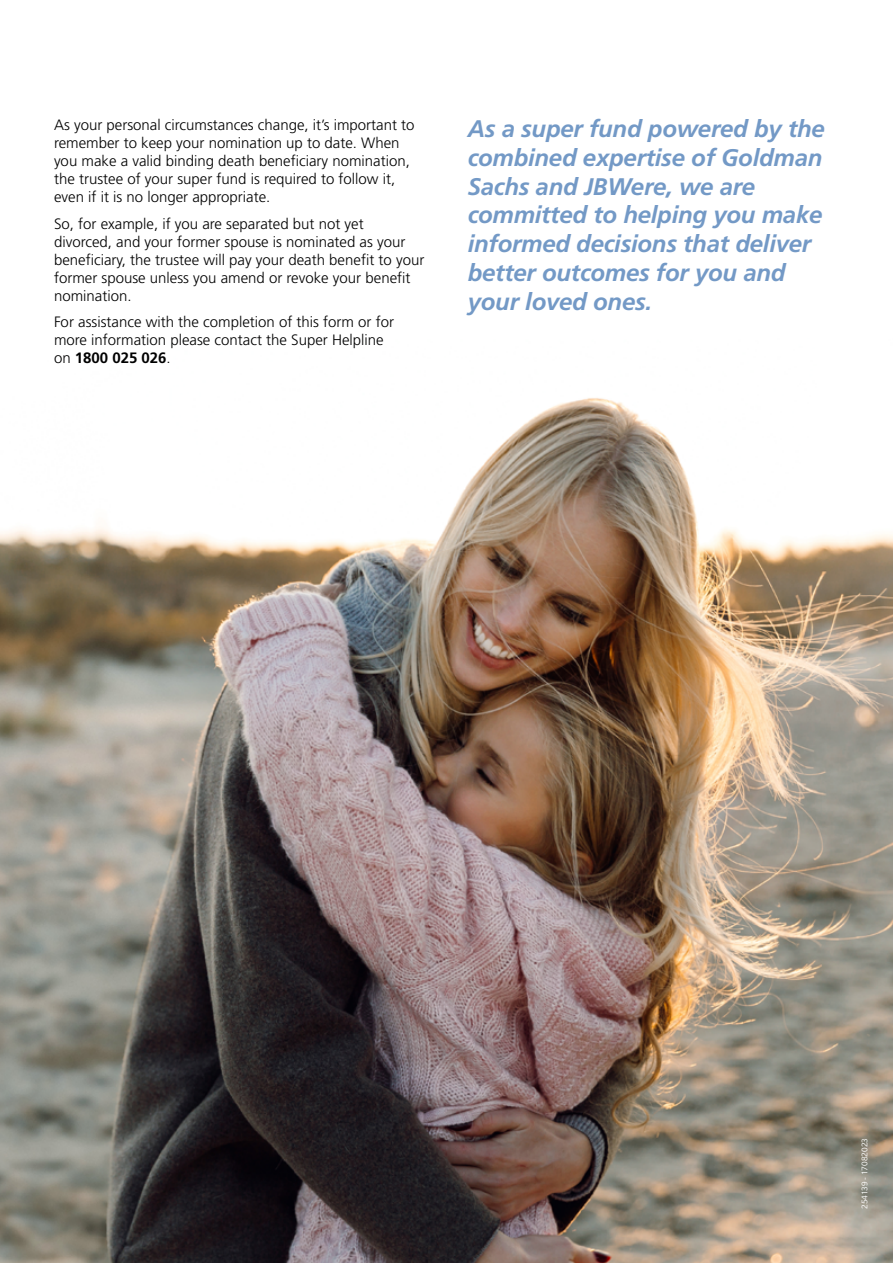
<style>
.page{position:relative;width:893px;height:1263px;background:#fff}
.page>*{position:absolute;margin:0;border:0;box-sizing:border-box;transform-origin:0 0}
.t1{font:italic 700 24px/28.8px "Frutiger LT Std";letter-spacing:-.01em;color:#7399c6}
.t2{font:300 15px/18px "Frutiger LT Std";color:#000}
.t3{font:9px "Slate Pro";color:#fff}
.s1{font-weight:700}
</style>
<div class="page">
<img style="left:0;top:398px;width:893px;height:865px">
<p class="t2" style="left:54px;top:116px;width:362px">As your personal circumstances change, it’s important to remember to keep your nomination up to date. When you make a valid binding death beneficiary nomination, the trustee of your super fund is required to follow it, even if it is no longer appropriate.</p>
<p class="t2" style="left:54px;top:215px;width:372px">So, for example, if you are separated but not yet divorced, and your former spouse is nominated as your beneficiary, the trustee will pay your death benefit to your former spouse unless you amend or revoke your benefit nomination.</p>
<p class="t2" style="left:54px;top:313px;width:342px">For assistance with the completion of this form or for more information please contact the Super Helpline on <span class="s1">1800 025 026</span>.</p>
<h1 class="t1" style="left:468px;top:114px;width:359px">As a super fund powered by the combined expertise of Goldman<br>Sachs and JBWere, we are committed to helping you make informed decisions that deliver better outcomes for you and your loved ones.</h1>
<p class="t3" style="left:860px;top:1209px;width:72px;rotate:-90deg">254139 - 17082023</p>
</div>
